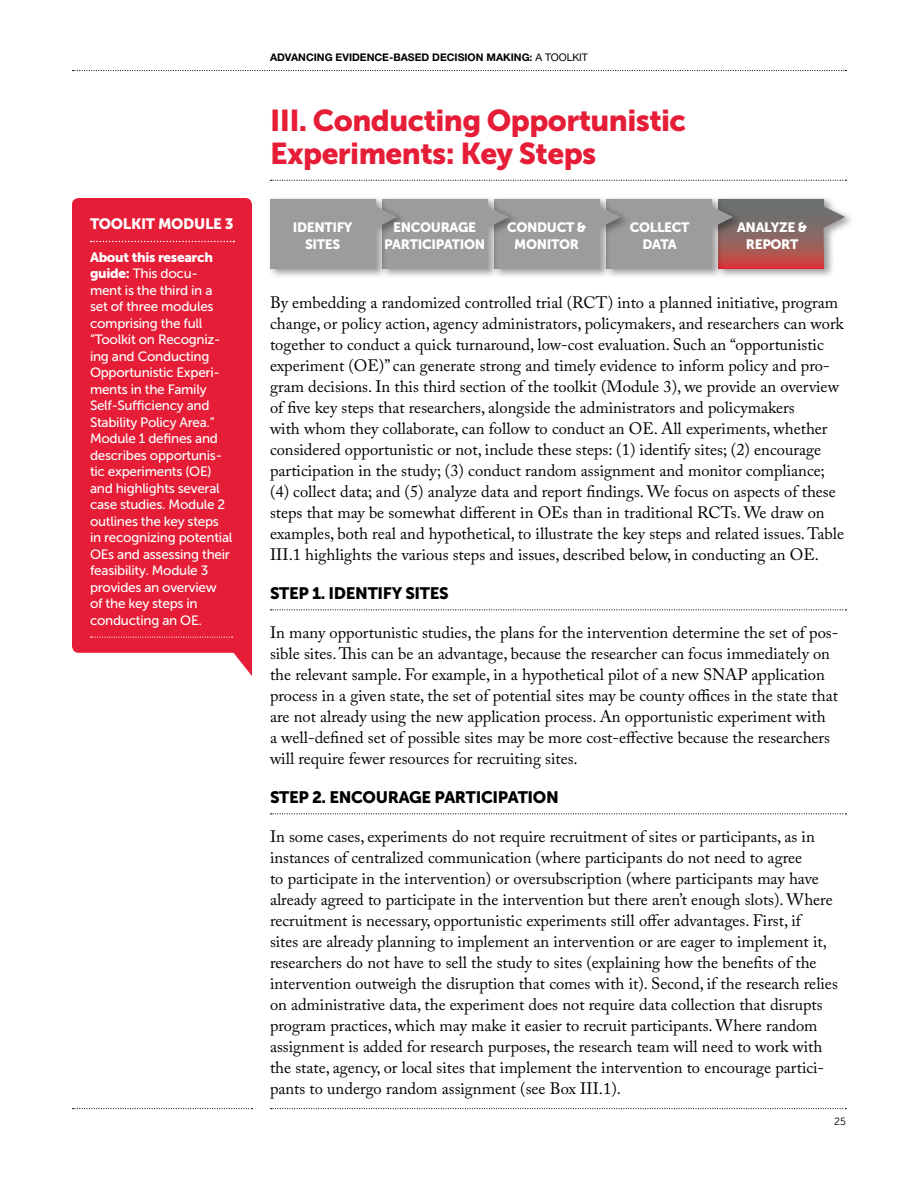
<style>
.page{position:relative;width:918px;height:1188px;background:#fff}
.page>*{position:absolute;margin:0;border:0;box-sizing:border-box;transform-origin:0 0}
.PUBLICATION_TITLE{font:30px/33px "Museo Sans 900";letter-spacing:-.02em;color:#e61d36}
.TEXT___11_Adobe_Casl{font:16.5px/21px "Adobe Caslon Pro";color:#000}
.SUBHEAD___museo_sans{font:16.5px "Museo Sans 900";letter-spacing:-.02em;color:#000}
.CALLOUT_TEXT___w__ru{font:15px "Museo Sans 900";letter-spacing:-.02em;color:#fff}
.CALLOUT_TEXT___museo{font:13.5px/16.5px "Museo Sans 500";letter-spacing:-.02em;color:#fff}
.TEXT___adobe_caslon{font:13.5px/16.2px "Museo Sans 900";letter-spacing:-.025em;color:#fff;text-align:center}
.t1{font:700 10.5px "Helvetica Neue LT Std";color:#000}
.t2{font:10.5px "Museo Sans 300";color:#000}
.s1{font-family:"Museo Sans 900"}
.s2{font-weight:400}
</style>
<div class="page">
<svg style="left:73px;top:70px;width:773px;height:1px"></svg>
<svg style="left:271px;top:1108px;width:575px;height:1px"></svg>
<svg style="left:73px;top:1108px;width:179px;height:1px"></svg>
<svg style="left:271px;top:180px;width:575px;height:1px"></svg>
<svg style="left:271px;top:609px;width:575px;height:1px"></svg>
<svg style="left:271px;top:813px;width:575px;height:1px"></svg>
<div style="left:72px;top:198px;width:180px;height:455px;background:#e61d36;border-radius:7px"></div>
<svg style="left:91px;top:241px;width:143px;height:1px"></svg>
<svg style="left:91px;top:636px;width:161px;height:40px"></svg>
<div style="left:716px;top:195px;width:139px;height:83px;background:#000;opacity:.38"></div>
<div style="left:604px;top:195px;width:139px;height:83px;background:#000;opacity:.38"></div>
<div style="left:492px;top:195px;width:139px;height:83px;background:#000;opacity:.38"></div>
<div style="left:380px;top:195px;width:139px;height:83px;background:#000;opacity:.38"></div>
<div style="left:268px;top:195px;width:139px;height:83px;background:#000;opacity:.38"></div>
<svg style="left:270px;top:199px;width:575px;height:70px;background:#9c9392"></svg>
<p class="CALLOUT_TEXT___w__ru" style="left:90px;top:215px;width:145px">TOOLKIT MODULE 3</p>
<p class="CALLOUT_TEXT___museo" style="left:90px;top:249px;width:144px"><span class="s1">About this research guide:</span> This docu&shy;ment is the third in a set of three modules comprising the full “Toolkit on Recogniz&shy;ing and Conducting<br>Opportunistic Experi&shy;ments in the Family<br>Self-Sufficiency and<br>Stability Policy Area.”<br>Module 1 defines and describes opportunis&shy;tic experiments (OE) and highlights several case studies. Module 2 outlines the key steps in recognizing potential<br>OEs and assessing their feasibility. Module 3 provides an overview of the key steps in conducting an OE.</p>
<p class="t1" style="left:270px;top:51px;width:319px">ADVANCING EVIDENCE-BASED DECISION MAKING: <span class="s2">A TOOLKIT</span></p>
<p class="PUBLICATION_TITLE" style="left:270px;top:103px;width:418px">III. Conducting Opportunistic<br>Experiments: Key Steps</p>
<p class="TEXT___adobe_caslon" style="left:293px;top:220px;width:61px">IDENTIFY</p>
<p class="TEXT___adobe_caslon" style="left:305px;top:236px;width:37px">SITES</p>
<p class="TEXT___adobe_caslon" style="left:384px;top:220px;width:102px">ENCOURAGE<br>PARTICIPATION</p>
<p class="TEXT___adobe_caslon" style="left:507px;top:220px;width:81px">CONDUCT &amp;</p>
<p class="TEXT___adobe_caslon" style="left:514px;top:236px;width:66px">MONITOR</p>
<p class="TEXT___adobe_caslon" style="left:630px;top:220px;width:61px">COLLECT</p>
<p class="TEXT___adobe_caslon" style="left:643px;top:236px;width:36px">DATA</p>
<p class="TEXT___adobe_caslon" style="left:737px;top:220px;width:72px">ANALYZE &amp;</p>
<p class="TEXT___adobe_caslon" style="left:746px;top:236px;width:54px">REPORT</p>
<p class="TEXT___11_Adobe_Casl" style="left:270px;top:291px;width:576px">By embedding a randomized controlled trial (RCT) into a planned initiative, program change, or policy action, agency administrators, policymakers, and researchers can work together to conduct a quick turnaround, low-cost evaluation. Such an “opportunistic experiment (OE)” can generate strong and timely evidence to inform policy and pro&shy;gram decisions. In this third section of the toolkit (Module 3), we provide an overview of five key steps that researchers, alongside the administrators and policymakers<br>with whom they collaborate, can follow to conduct an OE. All experiments, whether considered opportunistic or not, include these steps: (1) identify sites; (2) encourage participation in the study; (3) conduct random assignment and monitor compliance; (4) collect data; and (5) analyze data and report findings. We focus on aspects of these steps that may be somewhat different in OEs than in traditional RCTs. We draw on examples, both real and hypothetical, to illustrate the key steps and related issues. Table III.1 highlights the various steps and issues, described below, in conducting an OE.</p>
<p class="SUBHEAD___museo_sans" style="left:270px;top:583px;width:180px">STEP 1. IDENTIFY SITES</p>
<p class="TEXT___11_Adobe_Casl" style="left:270px;top:621px;width:570px">In many opportunistic studies, the plans for the intervention determine the set of pos&shy;sible sites. This can be an advantage, because the researcher can focus immediately on the relevant sample. For example, in a hypothetical pilot of a new SNAP application process in a given state, the set of potential sites may be county offices in the state that are not already using the new application process. An opportunistic experiment with<br>a well-defined set of possible sites may be more cost-effective because the researchers will require fewer resources for recruiting sites.</p>
<p class="SUBHEAD___museo_sans" style="left:270px;top:787px;width:290px">STEP 2. ENCOURAGE PARTICIPATION</p>
<p class="TEXT___11_Adobe_Casl" style="left:270px;top:825px;width:569px">In some cases, experiments do not require recruitment of sites or participants, as in instances of centralized communication (where participants do not need to agree<br>to participate in the intervention) or oversubscription (where participants may have already agreed to participate in the intervention but there aren’t enough slots). Where recruitment is necessary, opportunistic experiments still offer advantages. First, if<br>sites are already planning to implement an intervention or are eager to implement it, researchers do not have to sell the study to sites (explaining how the benefits of the intervention outweigh the disruption that comes with it). Second, if the research relies on administrative data, the experiment does not require data collection that disrupts program practices, which may make it easier to recruit participants. Where random assignment is added for research purposes, the research team will need to work with the state, agency, or local sites that implement the intervention to encourage partici&shy;pants to undergo random assignment (see Box III.1).</p>
<p class="t2" style="left:834px;top:1116px;width:13px">25</p>
</div>
